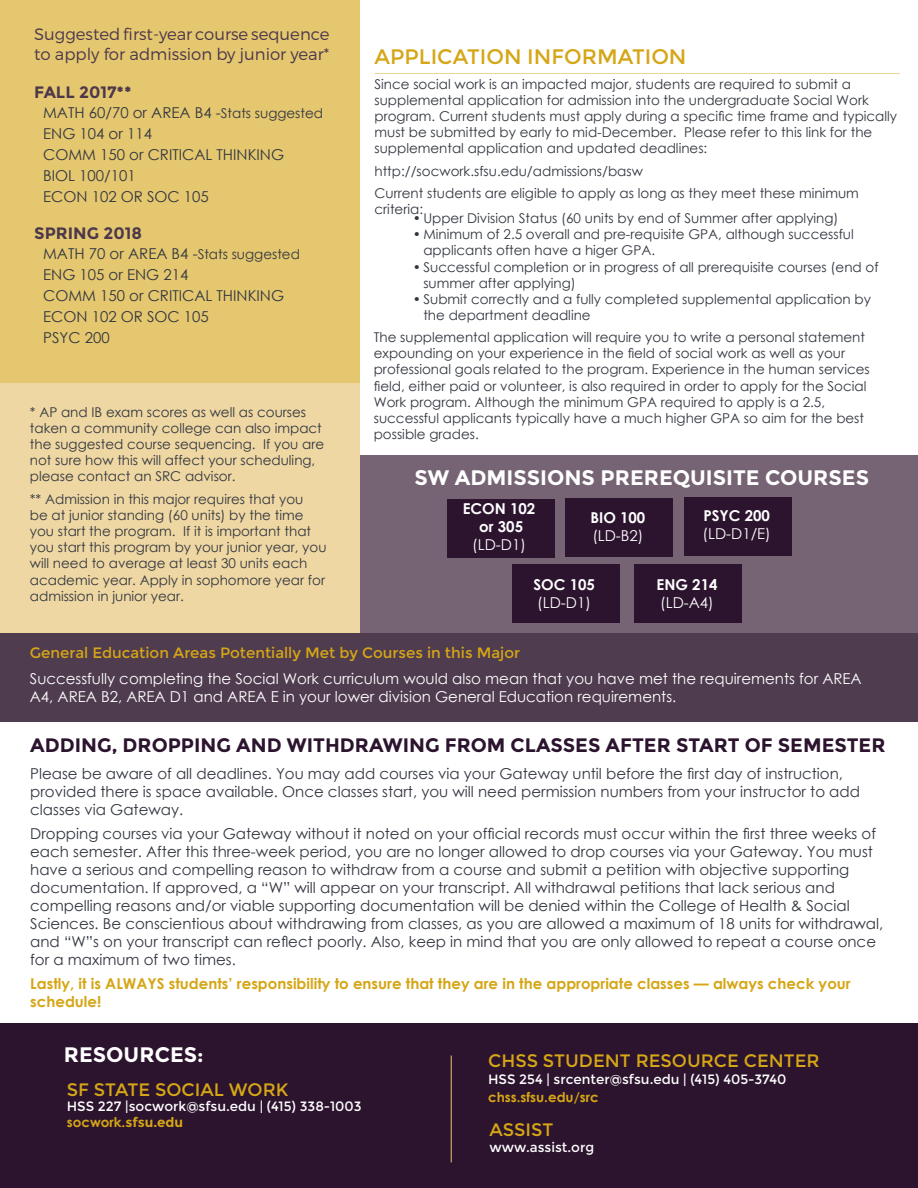
<style>
.page{position:relative;width:918px;height:1188px;background:#fff}
.page>*{position:absolute;margin:0;border:0;box-sizing:border-box;transform-origin:0 0}
.Prereq_titles{font:700 21px "Montserrat";color:#fff}
.Content_Titles{font:21px "Montserrat";color:#d5a616}
.Policy_title{font:700 19.5px "Montserrat";color:#2c132e}
.Content_Titles-2{font:18px "Montserrat";color:#d5a616}
.sequencetitles{font:300 16.5px/19.8px "Montserrat";color:#4c374b}
.sequencetitles-2{font:700 16.5px "Montserrat";color:#4c374b}
.Body_Content{font:15px/18px "Century Gothic";color:#323640}
.Sequence_text{font:15px "Century Gothic";color:#323640}
.SRC_Description{font:15px/18px "Century Gothic";color:#fff}
.policy_warning{font:700 15px/18px "Century Gothic";color:#d5a616}
.GE_TITLE{font:15px "Montserrat";color:#d5a616}
.Prereq{font:15px/18px "Century Gothic";color:#fff}
.Prereq-2{font:700 15px/18px "Century Gothic";color:#fff;text-align:center}
.Body_Content-2{font:13.5px/16.2px "Century Gothic";color:#323640}
.Sequence_footnote{font:13.5px/16.2px "Century Gothic";color:#323640}
.Content_Titles-3{font:13.5px "Montserrat";color:#fff}
.Content_Titles-4{font:700 13.5px "Century Gothic";color:#d5a616}
.s1{font-size:13.5px}
.s2{font-weight:400}
.s3{font-weight:700}
.s4{font-family:"Montserrat"}
</style>
<div class="page">
<div style="left:0;top:0;width:360px;height:617px;background:#e4c76e"></div>
<div style="left:360px;top:455px;width:558px;height:197px;background:#766474"></div>
<div style="left:0;top:633px;width:918px;height:89px;background:#503c4f"></div>
<div style="left:0;top:383px;width:360px;height:250px;background:#eed7a2"></div>
<hr style="left:375px;top:73px;width:525px;height:1px;background:#d5a616">
<div style="left:0;top:1023px;width:918px;height:165px;background:#2c132e"></div>
<hr style="left:451px;top:1056px;width:1px;height:106px;background:#e6c575">
<div style="left:447px;top:499px;width:107px;height:58px;background:#2c132e"></div>
<div style="left:566px;top:498px;width:107px;height:59px;background:#2c132e"></div>
<div style="left:635px;top:565px;width:107px;height:58px;background:#2c132e"></div>
<div style="left:684px;top:497px;width:108px;height:58px;background:#2c132e"></div>
<div style="left:512px;top:565px;width:107px;height:58px;background:#2c132e"></div>
<p class="sequencetitles" style="left:34px;top:24px;width:297px">Suggested first-year course sequence to apply for admission by junior year*</p>
<p class="sequencetitles-2" style="left:34px;top:82px;width:99px">FALL 2017**</p>
<p class="Sequence_text" style="left:43px;top:102px;width:281px">MATH 60/70 or AREA B4 -<span class="s1">Stats suggested</span></p>
<p class="Sequence_text" style="left:43px;top:123px;width:110px">ENG 104 or 114</p>
<p class="Sequence_text" style="left:43px;top:144px;width:242px">COMM 150 or CRITICAL THINKING</p>
<p class="Sequence_text" style="left:43px;top:165px;width:94px">BIOL 100/101</p>
<p class="Sequence_text" style="left:43px;top:186px;width:167px">ECON 102 OR SOC 105</p>
<p class="sequencetitles-2" style="left:34px;top:224px;width:109px">SPRING 2018</p>
<p class="Sequence_text" style="left:43px;top:243px;width:258px">MATH 70 or AREA B4 -<span class="s1">Stats suggested</span></p>
<p class="Sequence_text" style="left:43px;top:264px;width:147px">ENG 105 or ENG 214</p>
<p class="Sequence_text" style="left:43px;top:285px;width:242px">COMM 150 or CRITICAL THINKING</p>
<p class="Sequence_text" style="left:43px;top:306px;width:167px">ECON 102 OR SOC 105</p>
<p class="Sequence_text" style="left:43px;top:327px;width:68px">PSYC 200</p>
<p class="Sequence_footnote" style="left:30px;top:403px;width:296px">* AP and IB exam scores as well as courses taken a community college can also impact the suggested course sequencing. If you are not sure how this will affect your scheduling, please contact an SRC advisor.</p>
<p class="Sequence_footnote" style="left:30px;top:490px;width:298px">** Admission in this major requires that you<br>be at junior standing (60 units) by the time you start the program. If it is important that you start this program by your junior year, you will need to average at least 30 units each academic year. Apply in sophomore year for admission in junior year.</p>
<p class="Content_Titles" style="left:375px;top:44px;width:314px">APPLICATION INFORMATION</p>
<p class="Body_Content-2" style="left:375px;top:75px;width:524px">Since social work is an impacted major, students are required to submit a supplemental application for admission into the undergraduate Social Work program. Current students must apply during a specific time frame and typically must be submitted by early to mid-December. Please refer to this link for the supplemental application and updated deadlines:</p>
<p class="Body_Content-2" style="left:375px;top:162px;width:270px">http://socwork.sfsu.edu/admissions/basw</p>
<p class="Body_Content-2" style="left:375px;top:185px;width:486px">Current students are eligible to apply as long as they meet these minimum criteria:</p>
<p class="Body_Content-2" style="left:413px;top:210px;width:427px">• Upper Division Status (60 units by end of Summer after applying)</p>
<p class="Body_Content-2" style="left:423px;top:226px;width:432px;text-indent:-10px">• Minimum of 2.5 overall and pre-requisite GPA, although successful applicants often have a higer GPA.</p>
<p class="Body_Content-2" style="left:423px;top:258px;width:457px;text-indent:-10px">• Successful completion or in progress of all prerequisite courses (end of summer after applying)</p>
<p class="Body_Content-2" style="left:423px;top:291px;width:449px;text-indent:-10px">• Submit correctly and a fully completed supplemental application by the department deadline</p>
<p class="Body_Content-2" style="left:374px;top:329px;width:498px">The supplemental application will require you to write a personal statement expounding on your experience in the field of social work as well as your professional goals related to the program. Experience in the human services field, either paid or volunteer, is also required in order to apply for the Social Work program. Although the minimum GPA required to apply is a 2.5, successful applicants typically have a much higher GPA so aim for the best possible grades.</p>
<p class="Prereq_titles" style="left:414px;top:465px;width:456px">SW ADMISSIONS PREREQUISITE COURSES</p>
<p class="Prereq-2" style="left:463px;top:499px;width:74px">ECON 102 or 305 <span class="s2">(LD-D1)</span></p>
<p class="Prereq" style="left:590px;top:509px;width:56px"><span class="s3">BIO 100 </span>(LD-B2)</p>
<p class="Prereq" style="left:533px;top:575px;width:63px"><span class="s3">SOC 105 </span>(LD-D1)</p>
<p class="Prereq" style="left:703px;top:506px;width:70px"><span class="s3">PSYC 200 </span>(LD-D1/E)</p>
<p class="Prereq" style="left:657px;top:575px;width:62px"><span class="s3">ENG 214 </span>(LD-A4)</p>
<p class="GE_TITLE" style="left:30px;top:644px;width:492px">General Education Areas Potentially Met by Courses in this Major</p>
<p class="SRC_Description" style="left:30px;top:669px;width:833px">Successfully completing the Social Work curriculum would also mean that you have met the requirements for AREA<br>A4, AREA B2, AREA D1 and AREA E in your lower division General Education requirements.</p>
<p class="Policy_title" style="left:30px;top:733px;width:857px">ADDING, DROPPING AND WITHDRAWING FROM CLASSES AFTER START OF SEMESTER</p>
<p class="Body_Content" style="left:30px;top:765px;width:831px">Please be aware of all deadlines. You may add courses via your Gateway until before the first day of instruction, provided there is space available. Once classes start, you will need permission numbers from your instructor to add classes via Gateway.</p>
<p class="Body_Content" style="left:30px;top:825px;width:854px">Dropping courses via your Gateway without it noted on your official records must occur within the first three weeks of each semester. After this three-week period, you are no longer allowed to drop courses via your Gateway. You must have a serious and compelling reason to withdraw from a course and submit a petition with objective supporting documentation. If approved, a “W” will appear on your transcript. All withdrawal petitions that lack serious and compelling reasons and/or viable supporting documentation will be denied within the College of Health &amp; Social Sciences. Be conscientious about withdrawing from classes, as you are allowed a maximum of 18 units for withdrawal, and “W”s on your transcript can reflect poorly. Also, keep in mind that you are only allowed to repeat a course once for a maximum of two times.</p>
<p class="policy_warning" style="left:30px;top:974px;width:822px">Lastly, it is ALWAYS students’ responsibility to ensure that they are in the appropriate classes — always check your schedule!</p>
<p class="Prereq_titles" style="left:64px;top:1042px;width:141px">RESOURCES:</p>
<p class="Content_Titles-2" style="left:67px;top:1079px;width:223px">SF STATE SOCIAL WORK</p>
<p class="Content_Titles-3" style="left:67px;top:1098px;width:296px">HSS 227 |socwork@sfsu.edu | (415) 338-1003</p>
<p class="Content_Titles-4" style="left:67px;top:1112px;width:118px">socwork.<span class="s4">sfsu.edu</span></p>
<p class="Content_Titles-2" style="left:488px;top:1051px;width:333px">CHSS STUDENT RESOURCE CENTER</p>
<p class="Content_Titles-3" style="left:488px;top:1071px;width:300px">HSS 254 | srcenter@sfsu.edu | (415) 405-3740</p>
<p class="Content_Titles-4" style="left:488px;top:1087px;width:112px">chss.sfsu.edu/src</p>
<p class="Content_Titles-2" style="left:489px;top:1119px;width:65px">ASSIST</p>
<p class="Content_Titles-3" style="left:489px;top:1139px;width:106px">www.assist.org</p>
</div>
